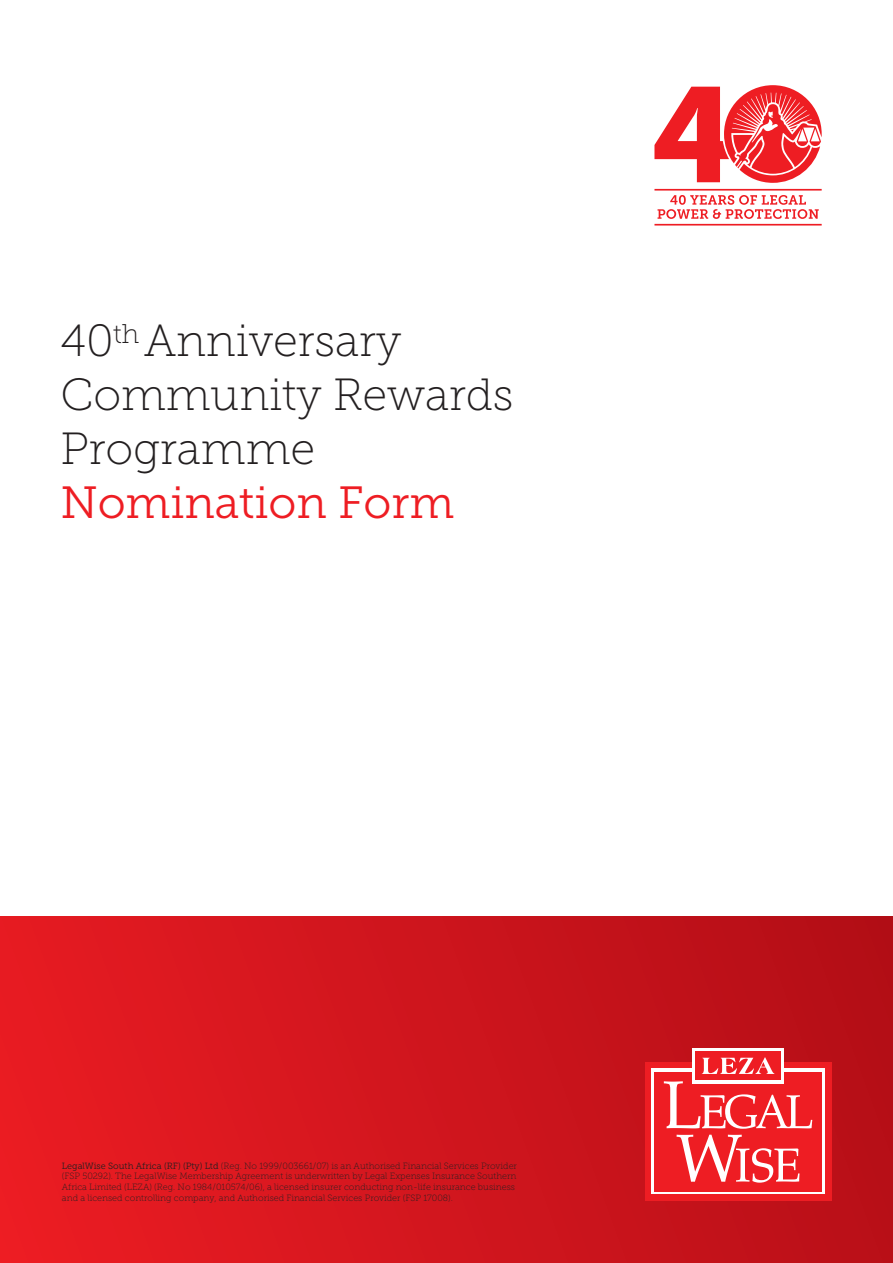
<style>
.page{position:relative;width:893px;height:1263px;background:#fff}
.page>*{position:absolute;margin:0;border:0;box-sizing:border-box;transform-origin:0 0}
.t1{font:45px/54px "Museo Slab 100";color:#231f20}
.t2{font:45px "Museo Slab 300";color:#ee1d23}
.t3{font:27px "Museo Slab 100";color:#231f20}
.t4{font:9px/10.6px "Museo Slab 100";color:#231f20}
.s1{font-family:"Museo Slab 300"}
</style>
<div class="page">
<div style="left:0;top:917px;width:893px;height:346px;background:linear-gradient(to right,#ea1c23,#b50e17)"></div>
<div style="left:645px;top:1062px;width:186px;height:138px;background:#ee1d23"></div>
<svg style="left:651px;top:1069px;width:174px;height:125px"></svg>
<div style="left:654px;top:1072px;width:168px;height:119px;background:#ee1d23"></div>
<svg style="left:677px;top:1135px;width:122px;height:48px"></svg>
<svg style="left:664px;top:1081px;width:148px;height:48px"></svg>
<div style="left:692px;top:1048px;width:92px;height:35px;background:#fff"></div>
<div style="left:695px;top:1051px;width:86px;height:29px;background:#ee1d23"></div>
<svg style="left:702px;top:1057px;width:72px;height:17px"></svg>
<svg style="left:654px;top:85px;width:168px;height:141px"></svg>
<h1 class="t1" style="left:60px;top:318px;width:455px">40 Anniversary<br>Community Rewards<br>Programme</h1>
<h1 class="t2" style="left:60px;top:484px;width:395px">Nomination Form</h1>
<h2 class="t3" style="left:113px;top:323px;width:27px">th</h2>
<p class="t4" style="left:62px;top:1161px;width:457px"><span class="s1">LegalWise South Africa (RF) (Pty) Ltd</span> (Reg. No 1999/003661/07) is an Authorised Financial Services Provider (FSP 50292). The LegalWise Membership Agreement is underwritten by Legal Expenses Insurance Southern Africa Limited (LEZA) (Reg. No 1984/010574/06), a licensed insurer conducting non-life insurance business and a licensed controlling company, and Authorised Financial Services Provider (FSP 17008).</p>
</div>
